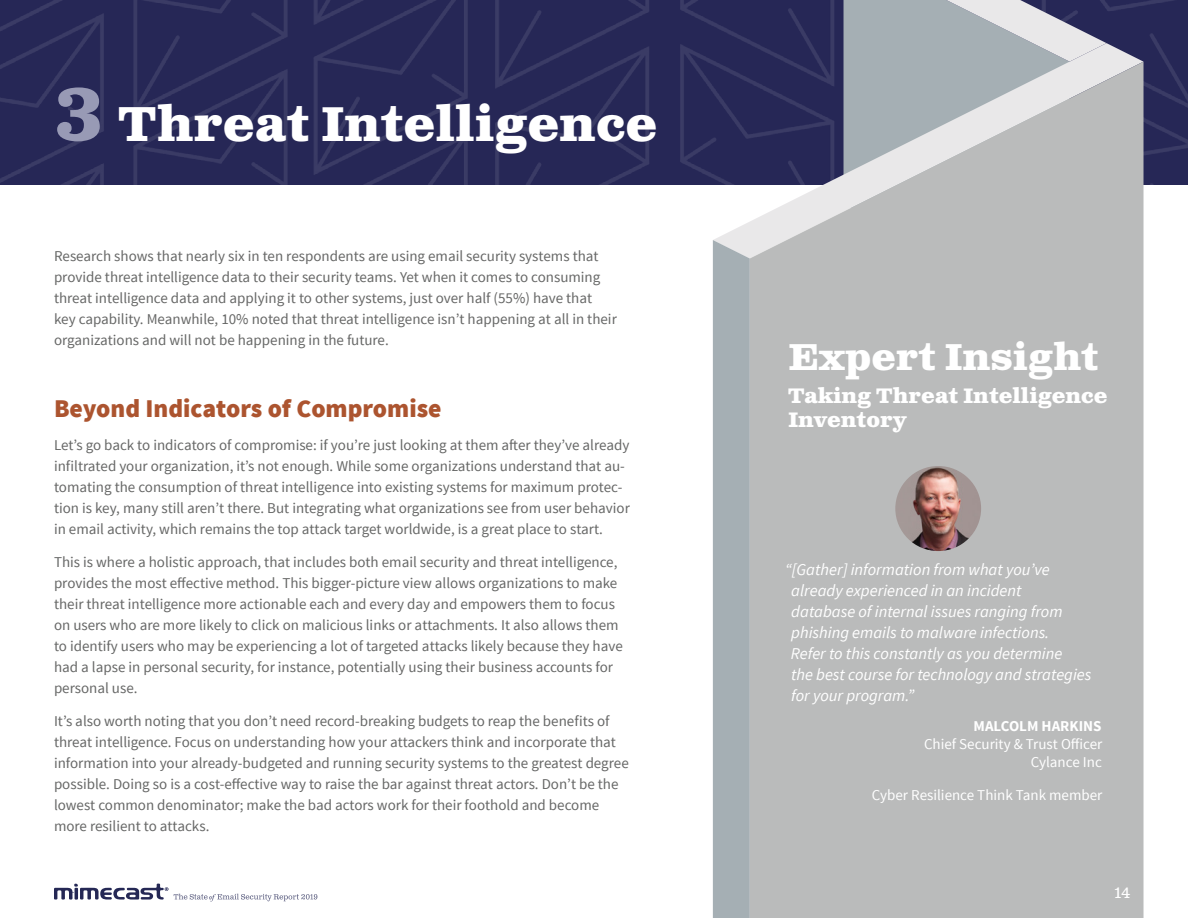
<style>
.page{position:relative;width:1188px;height:918px;background:#fff}
.page>*{position:absolute;margin:0;border:0;box-sizing:border-box;transform-origin:0 0}
.t1{font:700 75px "Clarendon Text Pro";color:#989ab5}
.t2{font:700 48.9px "Clarendon Text Pro";color:#fff}
.t3{font:700 37.5px "Clarendon Text Pro";color:#fff}
.t4{font:900 25.5px "Source Sans Pro";color:#ac542f}
.t5{font:700 21px/24px "Clarendon Text Pro";color:#fff}
.t6{font:italic 16.5px/21px "Source Sans Pro";color:#fff}
.t7{font:15px/21px "Source Sans Pro";color:#666766}
.t8{font:15px/18px "Source Sans Pro";color:#fff;text-align:right}
.t9{font:700 15px "Source Sans Pro";color:#fff}
.t10{font:15px "Clarendon Text Pro";color:#fff}
</style>
<div class="page">
<img style="left:0;top:0;width:1188px;height:185px">
<div style="left:844px;top:0;width:102px;height:43px;background:#a5afb4"></div>
<svg style="left:946px;top:0;width:161px;height:43px;background:#a1a4b2"></svg>
<svg style="left:713px;top:43px;width:431px;height:197px;background:#787b94"></svg>
<div style="left:713px;top:240px;width:37px;height:678px;background:#a5afb4"></div>
<svg style="left:750px;top:62px;width:394px;height:856px;background:#b6b7b9"></svg>
<svg style="left:54px;top:884px;width:263px;height:18px"></svg>
<img style="left:895px;top:466px;width:86px;height:85px;border-radius:43px">
<h1 class="t1" style="left:55px;top:69px;width:51px">3</h1>
<h2 class="t2" style="left:118px;top:94px;width:540px">Threat Intelligence</h2>
<p class="t7" style="left:54px;top:246px;width:564px">Research shows that nearly six in ten respondents are using email security systems that provide threat intelligence data to their security teams. Yet when it comes to consuming threat intelligence data and applying it to other systems, just over half (55%) have that key capability. Meanwhile, 10% noted that threat intelligence isn’t happening at all in their organizations and will not be happening in the future.</p>
<h3 class="t4" style="left:54px;top:392px;width:389px">Beyond Indicators of Compromise</h3>
<p class="t7" style="left:54px;top:435px;width:577px">Let’s go back to indicators of compromise: if you’re just looking at them after they’ve already infiltrated your organization, it’s not enough. While some organizations understand that au&shy;tomating the consumption of threat intelligence into existing systems for maximum protec&shy;tion is key, many still aren’t there. But integrating what organizations see from user behavior in email activity, which remains the top attack target worldwide, is a great place to start.</p>
<p class="t7" style="left:54px;top:552px;width:570px">This is where a holistic approach, that includes both email security and threat intelligence, provides the most effective method. This bigger-picture view allows organizations to make their threat intelligence more actionable each and every day and empowers them to focus on users who are more likely to click on malicious links or attachments. It also allows them to identify users who may be experiencing a lot of targeted attacks likely because they have had a lapse in personal security, for instance, potentially using their business accounts for personal use.</p>
<p class="t7" style="left:54px;top:711px;width:576px">It’s also worth noting that you don’t need record-breaking budgets to reap the benefits of threat intelligence. Focus on understanding how your attackers think and incorporate that information into your already-budgeted and running security systems to the greatest degree possible. Doing so is a cost-effective way to raise the bar against threat actors. Don’t be the lowest common denominator; make the bad actors work for their foothold and become more resilient to attacks.</p>
<h3 class="t3" style="left:788px;top:335px;width:312px">Expert Insight</h3>
<h3 class="t5" style="left:788px;top:385px;width:321px">Taking Threat Intelligence<br>Inventory</h3>
<p class="t6" style="left:791px;top:559px;width:302px;text-indent:-6px">“[Gather] information from what you’ve already experienced in an incident<br>database of internal issues ranging from phishing emails to malware infections.<br>Refer to this constantly as you determine<br>the best course for technology and strategies for your program.”</p>
<p class="t9" style="left:974px;top:716px;width:129px">MALCOLM HARKINS</p>
<p class="t8" style="left:924px;top:735px;width:180px">Chief Security &amp; Trust Officer<br>Cylance Inc</p>
<p class="t8" style="left:872px;top:786px;width:232px">Cyber Resilience Think Tank member</p>
<p class="t10" style="left:1115px;top:884px;width:18px">14</p>
</div>
